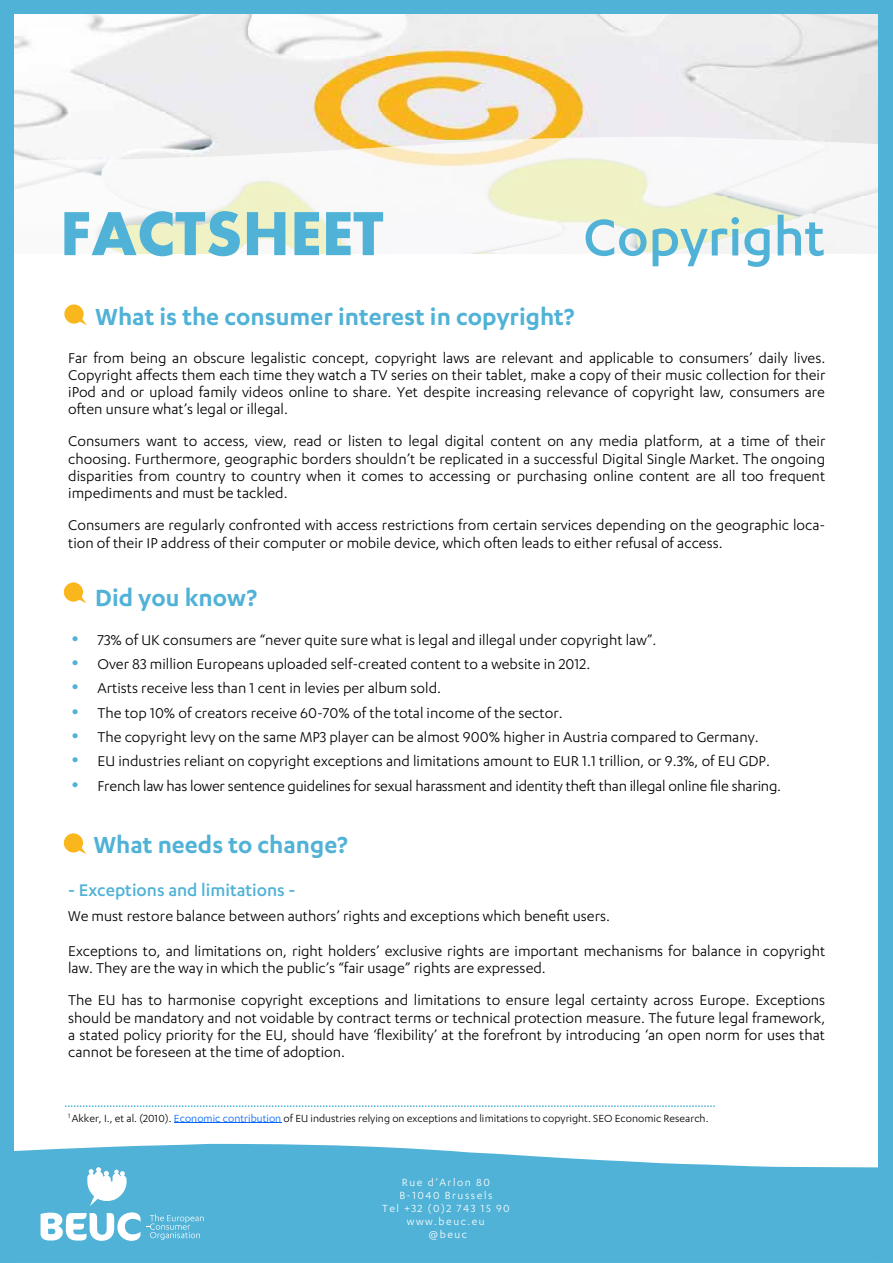
<style>
.page{position:relative;width:893px;height:1263px;background:#fff}
.page>*{position:absolute;margin:0;border:0;box-sizing:border-box;transform-origin:0 0}
.t1{font:700 64.5px "Aharoni";color:#50b2d6}
.t2{font:500 60px "Karbon";color:#50b2d6}
.t3{font:600 27px "Karbon";color:#50b2d6}
.t4{font:24px/24.5px "Myriad Pro";color:#50b2d6;text-align:justify}
.t5{font:500 19.5px "Karbon";color:#50b2d6}
.t6{font:16.5px/17.2px "Karbon";color:#000}
.t7{font:12px "Karbon";color:#000}
.t8{font:12px/13.2px "Karbon";letter-spacing:.125em;color:#fff;text-align:center}
.s1{font-family:"Myriad Pro";font-size:24px;color:#50b2d6}
.s2{color:#0065ff}
</style>
<div class="page">
<img style="left:14px;top:13px;width:864px;height:124px">
<img style="left:14px;top:137px;width:864px;height:117px">
<svg style="left:64px;top:304px;width:23px;height:21px"></svg>
<svg style="left:64px;top:582px;width:22px;height:21px"></svg>
<svg style="left:65px;top:1105px;width:649px;height:2px"></svg>
<hr style="left:174px;top:1122px;width:107px;height:1px;background:#0065ff">
<svg style="left:14px;top:1144px;width:864px;height:119px;background:#5fb8d9"></svg>
<div style="left:0;top:0;width:14px;height:1263px;background:#50b2d6"></div>
<div style="left:878px;top:0;width:14px;height:1263px;background:#50b2d6"></div>
<div style="left:0;top:0;width:892px;height:13px;background:#50b2d6"></div>
<svg style="left:64px;top:833px;width:22px;height:21px"></svg>
<svg style="left:41px;top:1212px;width:99px;height:29px"></svg>
<svg style="left:146px;top:1214px;width:58px;height:26px;background:#68bcdb"></svg>
<svg style="left:87px;top:1167px;width:40px;height:39px"></svg>
<p class="t1" style="left:60px;top:208px;width:325px">FACTSHEET</p>
<p class="t2" style="left:583px;top:204px;width:243px">Copyright</p>
<p class="t3" style="left:95px;top:302px;width:481px">What is the consumer interest in copyright?</p>
<p class="t6" style="left:68px;top:348px;width:758px;text-align:justify">Far from being an obscure legalistic concept, copyright laws are relevant and applicable to consumers’ daily lives.<br>Copyright affects them each time they watch a TV series on their tablet, make a copy of their music collection for their iPod and or upload family videos online to share. Yet despite increasing relevance of copyright law, consumers are often unsure what’s legal or illegal.</p>
<p class="t6" style="left:68px;top:432px;width:758px;text-align:justify">Consumers want to access, view, read or listen to legal digital content on any media platform, at a time of their choosing. Furthermore, geographic borders shouldn’t be replicated in a successful Digital Single Market. The ongoing disparities from country to country when it comes to accessing or purchasing online content are all too frequent impediments and must be tackled.</p>
<p class="t6" style="left:68px;top:515px;width:758px;line-height:18.3px">Consumers are regularly confronted with access restrictions from certain services depending on the geographic loca&shy;tion of their IP address of their computer or mobile device, which often leads to either refusal of access.</p>
<p class="t3" style="left:95px;top:583px;width:163px">Did you know?</p>
<p class="t6" style="left:97px;top:627px;width:685px;line-height:24.5px;text-indent:-26px"><span class="s1">•</span> 73% of UK consumers are “never quite sure what is legal and illegal under copyright law”.<br>Over 83 million Europeans uploaded self-created content to a website in 2012.<br>Artists receive less than 1 cent in levies per album sold.<br>The top 10% of creators receive 60-70% of the total income of the sector.<br>The copyright levy on the same MP3 player can be almost 900% higher in Austria compared to Germany.<br>EU industries reliant on copyright exceptions and limitations amount to EUR 1.1 trillion, or 9.3%, of EU GDP.<br>French law has lower sentence guidelines for sexual harassment and identity theft than illegal online file sharing.</p>
<p class="t4" style="left:72px;top:648px;width:8px">• • • • • •</p>
<p class="t3" style="left:93px;top:830px;width:256px">What needs to change?</p>
<p class="t5" style="left:68px;top:879px;width:229px">- Exceptions and limitations -</p>
<p class="t6" style="left:68px;top:898px;width:758px;line-height:35.2px">We must restore balance between authors’ rights and exceptions which benefit users.<br>Exceptions to, and limitations on, right holders’ exclusive rights are important mechanisms for balance in copyright</p>
<p class="t6" style="left:68px;top:952px;width:758px;line-height:32.2px">law. They are the way in which the public’s “fair usage” rights are expressed.<br>The EU has to harmonise copyright exceptions and limitations to ensure legal certainty across Europe. Exceptions</p>
<p class="t6" style="left:68px;top:1008px;width:758px;text-align:justify">should be mandatory and not voidable by contract terms or technical protection measure. The future legal framework, a stated policy priority for the EU, should have ‘flexibility’ at the forefront by introducing ‘an open norm for uses that cannot be foreseen at the time of adoption.</p>
<p class="t7" style="left:68px;top:1111px;width:642px"><sup>1</sup> Akker, I., et al. (2010). <span class="s2">Economic contribution</span> of EU industries relying on exceptions and limitations to copyright. SEO Economic Research.</p>
<p class="t8" style="left:382px;top:1175px;width:129px">Rue d’Arlon 80<br>B-1040 Brussels<br>Tel +32 (0)2 743 15 90 www.beuc.eu<br>@beuc</p>
</div>
